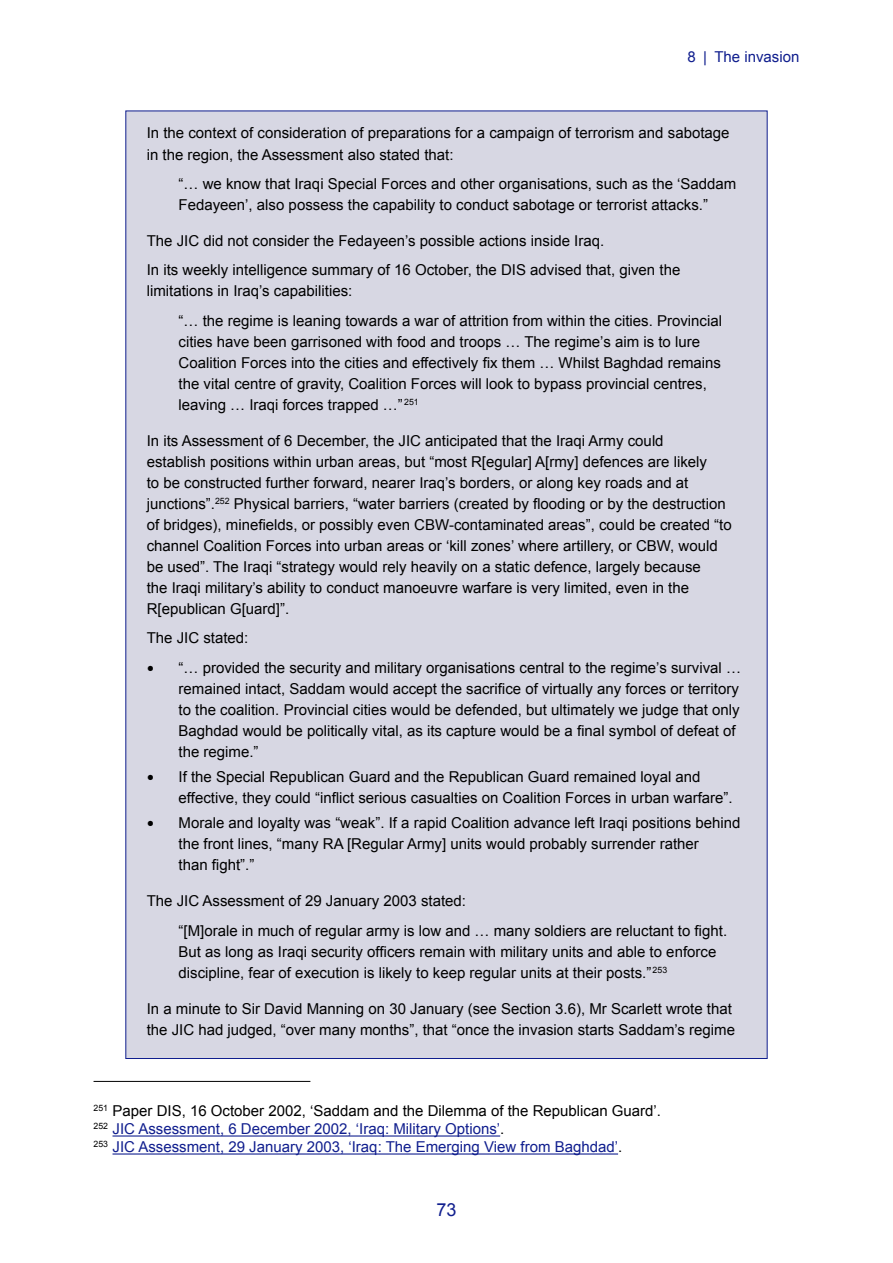
<style>
.page{position:relative;width:893px;height:1263px;background:#fff}
.page>*{position:absolute;margin:0;border:0;box-sizing:border-box;transform-origin:0 0}
.t1{font:18px "Arial";color:#101e8e}
.Box_Text{font:15px/21px "Arial";color:#000}
.Box_Quote{font:15px/21px "Arial";color:#000}
.Footnote{font:15px "Arial";color:#101e8e}
.Footnote-2{font:15px "Arial";color:#000}
.s1{font-size:21px}
.s2{color:#000}
</style>
<div class="page">
<div style="left:125px;top:111px;width:642px;height:948px;background:#d7d7e3"></div>
<hr style="left:94px;top:1081px;width:216px;height:1px;background:#000">
<hr style="left:113px;top:1135px;width:387px;height:1px;background:#101e8e">
<hr style="left:113px;top:1153px;width:505px;height:1px;background:#101e8e">
<p class="Footnote" style="left:687px;top:47px;width:114px">8 | The invasion</p>
<p class="Box_Text" style="left:147px;top:123px;width:584px">In the context of consideration of preparations for a campaign of terrorism and sabotage in the region, the Assessment also stated that:</p>
<p class="Box_Quote" style="left:179px;top:173px;width:559px">“… we know that Iraqi Special Forces and other organisations, such as the ‘Saddam<br>Fedayeen’, also possess the capability to conduct sabotage or terrorist attacks.”</p>
<p class="Box_Text" style="left:147px;top:230px;width:459px">The JIC did not consider the Fedayeen’s possible actions inside Iraq.</p>
<p class="Box_Text" style="left:147px;top:260px;width:535px">In its weekly intelligence summary of 16 October, the DIS advised that, given the limitations in Iraq’s capabilities:</p>
<p class="Box_Quote" style="left:179px;top:310px;width:545px">“… the regime is leaning towards a war of attrition from within the cities. Provincial cities have been garrisoned with food and troops … The regime’s aim is to lure Coalition Forces into the cities and effectively fix them … Whilst Baghdad remains the vital centre of gravity, Coalition Forces will look to bypass provincial centres, leaving … Iraqi forces trapped …” <sup>251</sup></p>
<p class="Box_Text" style="left:147px;top:430px;width:586px">In its Assessment of 6 December, the JIC anticipated that the Iraqi Army could<br>establish positions within urban areas, but “most R[egular] A[rmy] defences are likely<br>to be constructed further forward, nearer Iraq’s borders, or along key roads and at junctions”.<sup>252</sup> Physical barriers, “water barriers (created by flooding or by the destruction of bridges), minefields, or possibly even CBW-contaminated areas”, could be created “to channel Coalition Forces into urban areas or ‘kill zones’ where artillery, or CBW, would be used”. The Iraqi “strategy would rely heavily on a static defence, largely because<br>the Iraqi military’s ability to conduct manoeuvre warfare is very limited, even in the R[epublican G[uard]”.</p>
<p class="Box_Text" style="left:147px;top:628px;width:103px">The JIC stated:</p>
<p class="Box_Text" style="left:179px;top:657px;width:564px;text-indent:-32px"><span class="s1">•</span> “… provided the security and military organisations central to the regime’s survival … remained intact, Saddam would accept the sacrifice of virtually any forces or territory to the coalition. Provincial cities would be defended, but ultimately we judge that only Baghdad would be politically vital, as its capture would be a final symbol of defeat of the regime.”</p>
<p class="Box_Text" style="left:179px;top:766px;width:556px;text-indent:-32px"><span class="s1">•</span> If the Special Republican Guard and the Republican Guard remained loyal and effective, they could “inflict serious casualties on Coalition Forces in urban warfare”.</p>
<p class="Box_Text" style="left:179px;top:813px;width:563px;text-indent:-32px"><span class="s1">•</span> Morale and loyalty was “weak”. If a rapid Coalition advance left Iraqi positions behind the front lines, “many RA [Regular Army] units would probably surrender rather<br>than fight”.”</p>
<p class="Box_Text" style="left:147px;top:891px;width:321px">The JIC Assessment of 29 January 2003 stated:</p>
<p class="Box_Quote" style="left:179px;top:920px;width:550px">“[M]orale in much of regular army is low and … many soldiers are reluctant to fight.<br>But as long as Iraqi security officers remain with military units and able to enforce discipline, fear of execution is likely to keep regular units at their posts.” <sup>253</sup></p>
<p class="Box_Text" style="left:147px;top:998px;width:590px">In a minute to Sir David Manning on 30 January (see Section 3.6), Mr Scarlett wrote that the JIC had judged, “over many months”, that “once the invasion starts Saddam’s regime</p>
<p class="Footnote-2" style="left:94px;top:1101px;width:569px"><sup>251</sup> Paper DIS, 16 October 2002, ‘Saddam and the Dilemma of the Republican Guard’.</p>
<p class="Footnote" style="left:94px;top:1119px;width:412px"><sup>252</sup> JIC Assessment, 6 December 2002, ‘Iraq: Military Options’<span class="s2">.</span></p>
<p class="Footnote" style="left:94px;top:1137px;width:530px"><sup>253</sup> JIC Assessment, 29 January 2003, ‘Iraq: The Emerging View from Baghdad’<span class="s2">.</span></p>
<p class="t1" style="left:436px;top:1197px;width:22px">73</p>
</div>
